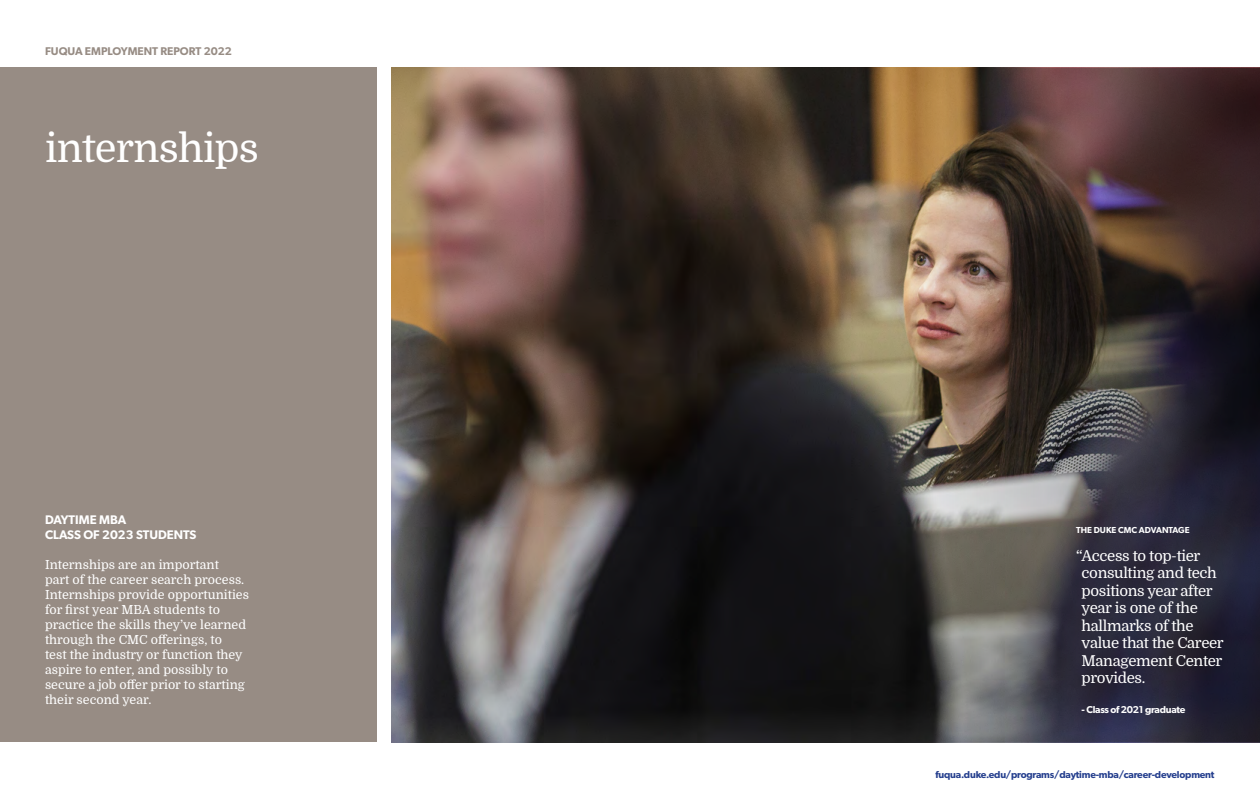
<style>
.page{position:relative;width:1260px;height:810px;background:#fff}
.page>*{position:absolute;margin:0;border:0;box-sizing:border-box;transform-origin:0 0}
.t1{font:40px "Domine";letter-spacing:-.02em;color:#fff}
.t2{font:15px/17.5px "Domine";letter-spacing:-.025em;color:#fff}
.t3{font:12.5px/15px "Domine";color:#fff}
.t4{font:600 12.5px/15px "Gibson";color:#fff}
.t5{font:600 11.25px "Gibson";color:#978c84}
.t6{font:600 10px "Gibson";letter-spacing:-.02em;color:#253f8e}
.t7{font:600 10px "Gibson";letter-spacing:-.025em;color:#fff}
.t8{font:600 8.75px "Gibson";color:#fff}
</style>
<div class="page">
<img style="left:392px;top:68px;width:512px;height:674px">
<img style="left:904px;top:68px;width:356px;height:674px">
<div style="left:0;top:68px;width:377px;height:674px;background:#978c84"></div>
<p class="t5" style="left:45px;top:44px;width:188px">FUQUA EMPLOYMENT REPORT 2022</p>
<h2 class="t1" style="left:45px;top:126px;width:215px">internships</h2>
<h3 class="t4" style="left:45px;top:512px;width:153px">DAYTIME MBA<br>CLASS OF 2023 STUDENTS</h3>
<p class="t3" style="left:45px;top:558px;width:206px">Internships are an important<br>part of the career search process.<br>Internships provide opportunities for first year MBA students to practice the skills they’ve learned through the CMC offerings, to<br>test the industry or function they aspire to enter, and possibly to secure a job offer prior to starting their second year.</p>
<p class="t2" style="left:1082px;top:547px;width:144px;text-indent:-5px">“ Access to top-tier consulting and tech positions year after year is one of the hallmarks of the value that the Career<br>Management Center provides.</p>
<p class="t7" style="left:1082px;top:704px;width:105px">- Class of 2021 graduate</p>
<p class="t8" style="left:1076px;top:525px;width:115px">THE DUKE CMC ADVANTAGE</p>
<p class="t6" style="left:936px;top:768px;width:280px">fuqua.duke.edu/programs/daytime-mba/career-development</p>
</div>
